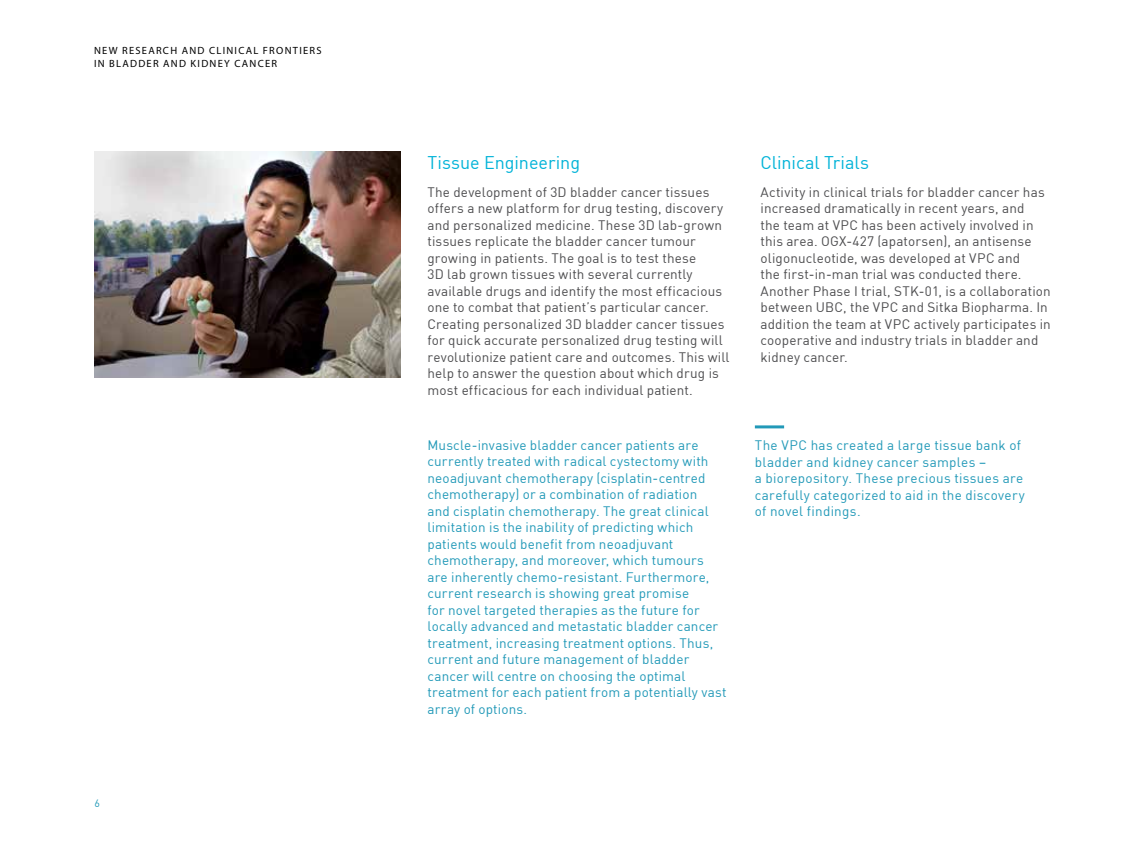
<style>
.page{position:relative;width:1134px;height:864px;background:#fff}
.page>*{position:absolute;margin:0;border:0;box-sizing:border-box;transform-origin:0 0}
.t1{font:18px "DIN";letter-spacing:-.005em;color:#00b3d8}
.t2{font:13.5px/16.5px "DIN";letter-spacing:.01em;color:#4d4d4f}
.t3{font:13.5px/16.5px "DIN";letter-spacing:.01em;color:#2299b8}
.t4{font:10.5px/12.6px "Myriad Pro";letter-spacing:.12em;color:#000}
.t5{font:10.5px "DIN";color:#2299b8}
</style>
<div class="page">
<hr style="left:755px;top:425px;width:29px;height:3px;background:#2299b8">
<img style="left:94px;top:151px;width:306px;height:227px">
<p class="t4" style="left:94px;top:44px;width:229px">NEW RESEARCH AND CLINICAL FRONTIERS<br>IN BLADDER AND KIDNEY CANCER</p>
<p class="t5" style="left:94px;top:797px;width:7px">6</p>
<h1 class="t1" style="left:428px;top:152px;width:154px">Tissue Engineering</h1>
<p class="t2" style="left:428px;top:183px;width:304px">The development of 3D bladder cancer tissues offers a new platform for drug testing, discovery and personalized medicine. These 3D lab-grown tissues replicate the bladder cancer tumour growing in patients. The goal is to test these<br>3D lab grown tissues with several currently available drugs and identify the most efficacious one to combat that patient’s particular cancer.<br>Creating personalized 3D bladder cancer tissues for quick accurate personalized drug testing will revolutionize patient care and outcomes. This will help to answer the question about which drug is most efficacious for each individual patient.</p>
<p class="t3" style="left:427px;top:437px;width:301px">Muscle-invasive bladder cancer patients are currently treated with radical cystectomy with neoadjuvant chemotherapy (cisplatin-centred chemotherapy) or a combination of radiation<br>and cisplatin chemotherapy. The great clinical limitation is the inability of predicting which patients would benefit from neoadjuvant chemotherapy, and moreover, which tumours are inherently chemo-resistant. Furthermore, current research is showing great promise<br>for novel targeted therapies as the future for locally advanced and metastatic bladder cancer treatment, increasing treatment options. Thus, current and future management of bladder cancer will centre on choosing the optimal treatment for each patient from a potentially vast array of options.</p>
<h1 class="t1" style="left:760px;top:152px;width:110px">Clinical Trials</h1>
<p class="t2" style="left:760px;top:183px;width:292px">Activity in clinical trials for bladder cancer has increased dramatically in recent years, and<br>the team at VPC has been actively involved in this area. OGX-427 (apatorsen), an antisense oligonucleotide, was developed at VPC and<br>the first-in-man trial was conducted there.<br>Another Phase I trial, STK-01, is a collaboration between UBC, the VPC and Sitka Biopharma. In addition the team at VPC actively participates in cooperative and industry trials in bladder and kidney cancer.</p>
<p class="t3" style="left:755px;top:437px;width:271px">The VPC has created a large tissue bank of bladder and kidney cancer samples –<br>a biorepository. These precious tissues are carefully categorized to aid in the discovery of novel findings.</p>
</div>
